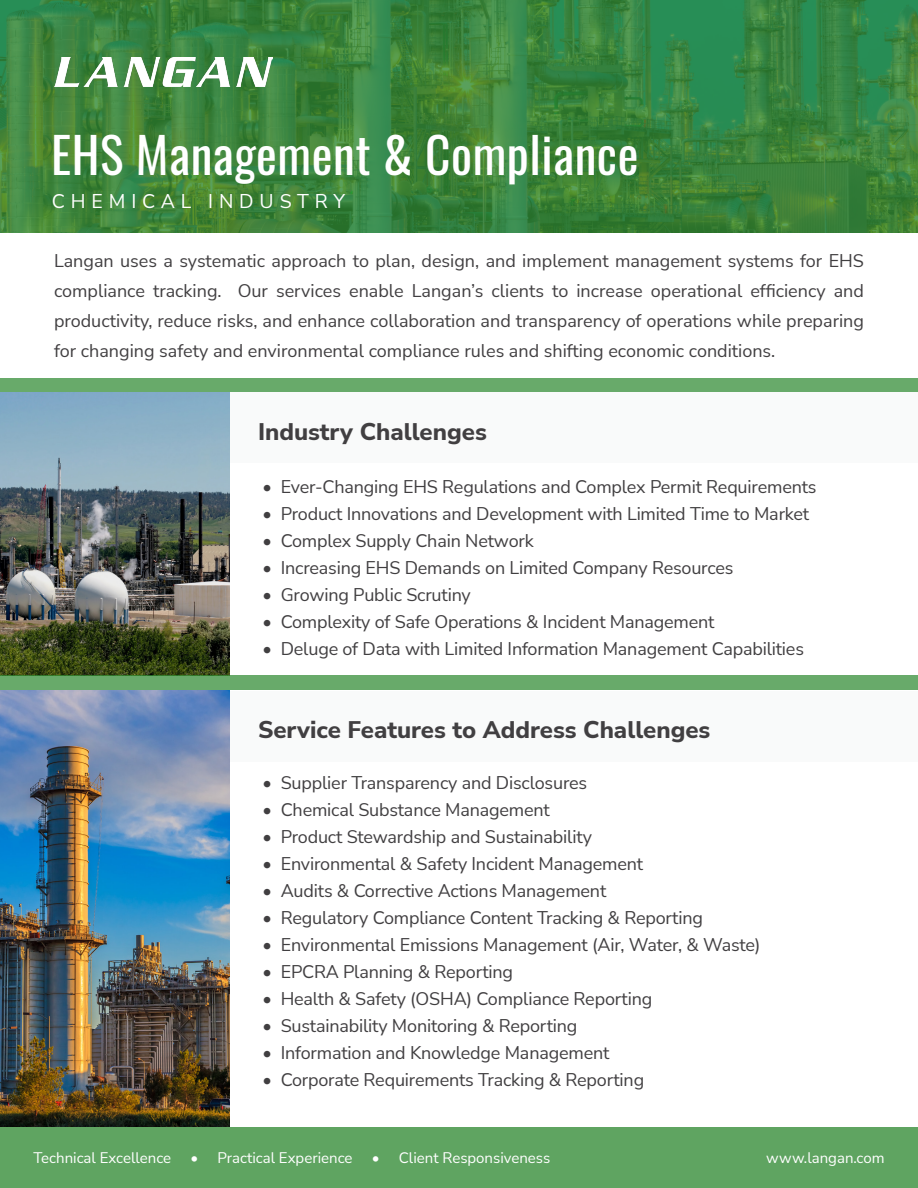
<style>
.page{position:relative;width:918px;height:1188px;background:#fff}
.page>*{position:absolute;margin:0;border:0;box-sizing:border-box;transform-origin:0 0}
.t1{font:49.5px "Oswald";letter-spacing:.01em;color:#fff}
.t2{font:800 24px "Nunito Sans";color:#413f41}
.t3{font:19.5px "Nunito Sans";letter-spacing:.3em;color:#fff}
.t4{font:18px/30px "Nunito Sans";letter-spacing:-.01em;color:#413f41;text-align:justify}
.t5{font:15px "Nunito Sans";color:#fff}
</style>
<div class="page">
<svg style="left:0;top:0;width:918px;height:232px;background:#3a853f"></svg>
<div style="left:0;top:378px;width:918px;height:15px;background:#68aa6a"></div>
<div style="left:0;top:1127px;width:918px;height:61px;background:#5fa461"></div>
<img style="left:54px;top:58px;width:219px;height:29px">
<div style="left:0;top:393px;width:918px;height:70px;background:#f9fafa"></div>
<img style="left:0;top:393px;width:229px;height:283px">
<div style="left:0;top:691px;width:918px;height:70px;background:#f9fafa"></div>
<img style="left:0;top:691px;width:229px;height:436px">
<div style="left:0;top:676px;width:918px;height:14px;background:#68aa6a"></div>
<p class="t1" style="left:51px;top:111px;width:589px">EHS Management &amp; Compliance</p>
<p class="t3" style="left:52px;top:188px;width:295px">CHEMICAL INDUSTRY</p>
<p class="t4" style="left:54px;top:245px;width:812px">Langan uses a systematic approach to plan, design, and implement management systems for EHS compliance tracking. Our services enable Langan’s clients to increase operational efficiency and productivity, reduce risks, and enhance collaboration and transparency of operations while preparing for changing safety and environmental compliance rules and shifting economic conditions.</p>
<p class="t2" style="left:258px;top:415px;width:230px">Industry Challenges</p>
<p class="t4" style="left:263px;top:471px;width:555px">• Ever-Changing EHS Regulations and Complex Permit Requirements</p>
<p class="t4" style="left:263px;top:498px;width:548px">• Product Innovations and Development with Limited Time to Market</p>
<p class="t4" style="left:263px;top:525px;width:273px">• Complex Supply Chain Network</p>
<p class="t4" style="left:263px;top:552px;width:472px">• Increasing EHS Demands on Limited Company Resources</p>
<p class="t4" style="left:263px;top:579px;width:210px">• Growing Public Scrutiny</p>
<p class="t4" style="left:263px;top:606px;width:454px">• Complexity of Safe Operations &amp; Incident Management</p>
<p class="t4" style="left:263px;top:633px;width:543px">• Deluge of Data with Limited Information Management Capabilities</p>
<p class="t2" style="left:258px;top:713px;width:454px">Service Features to Address Challenges</p>
<p class="t4" style="left:263px;top:767px;width:326px">• Supplier Transparency and Disclosures</p>
<p class="t4" style="left:263px;top:794px;width:289px">• Chemical Substance Management</p>
<p class="t4" style="left:263px;top:821px;width:331px">• Product Stewardship and Sustainability</p>
<p class="t4" style="left:263px;top:848px;width:382px">• Environmental &amp; Safety Incident Management</p>
<p class="t4" style="left:263px;top:875px;width:345px">• Audits &amp; Corrective Actions Management</p>
<p class="t4" style="left:263px;top:902px;width:442px">• Regulatory Compliance Content Tracking &amp; Reporting</p>
<p class="t4" style="left:263px;top:929px;width:499px">• Environmental Emissions Management (Air, Water, &amp; Waste)</p>
<p class="t4" style="left:263px;top:956px;width:252px">• EPCRA Planning &amp; Reporting</p>
<p class="t4" style="left:263px;top:983px;width:391px">• Health &amp; Safety (OSHA) Compliance Reporting</p>
<p class="t4" style="left:263px;top:1010px;width:316px">• Sustainability Monitoring &amp; Reporting</p>
<p class="t4" style="left:263px;top:1037px;width:348px">• Information and Knowledge Management</p>
<p class="t4" style="left:263px;top:1064px;width:383px">• Corporate Requirements Tracking &amp; Reporting</p>
<p class="t5" style="left:33px;top:1148px;width:139px">Technical Excellence</p>
<p class="t5" style="left:190px;top:1148px;width:163px">• Practical Experience</p>
<p class="t5" style="left:372px;top:1148px;width:180px">• Client Responsiveness</p>
<p class="t5" style="left:766px;top:1148px;width:120px">www.langan.com</p>
</div>
